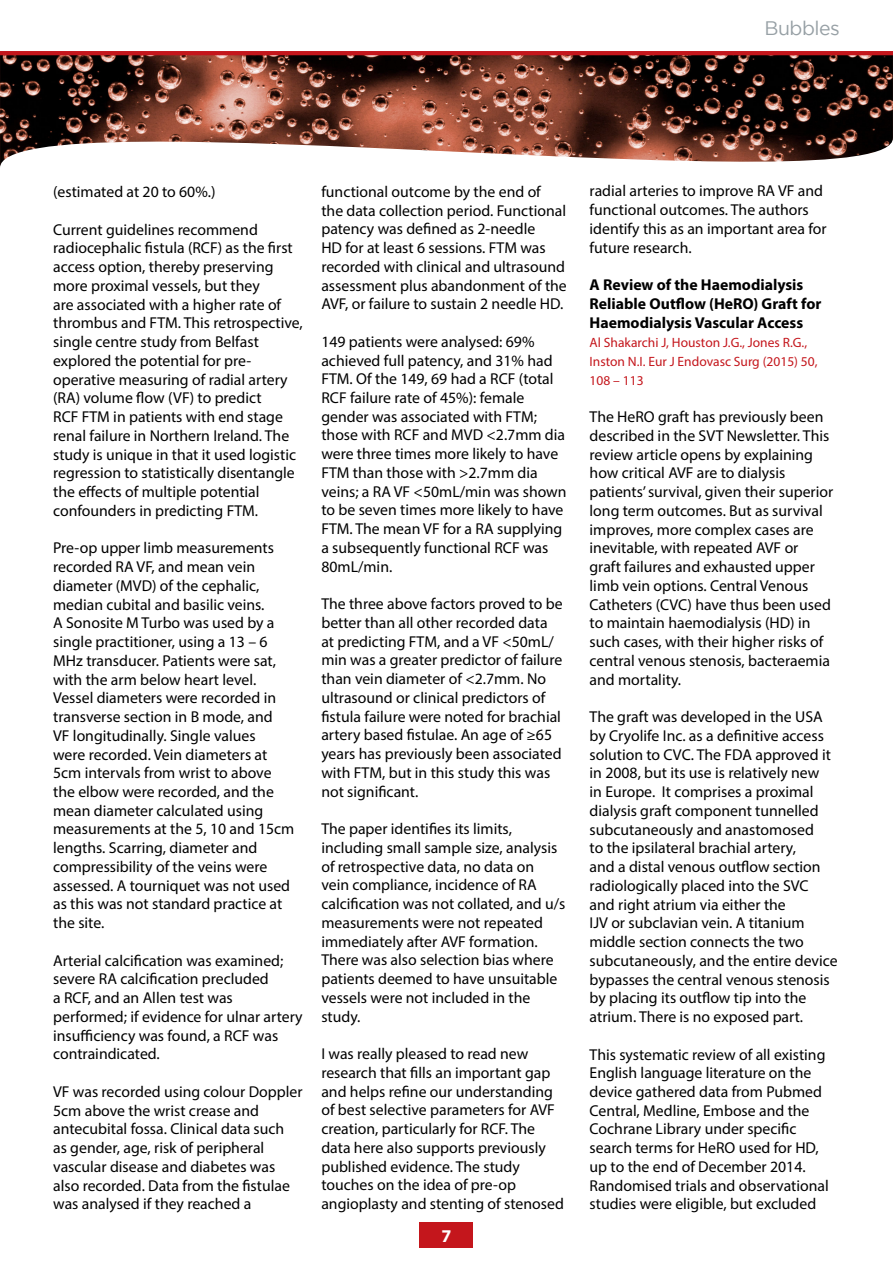
<style>
.page{position:relative;width:893px;height:1263px;background:#fff}
.page>*{position:absolute;margin:0;border:0;box-sizing:border-box;transform-origin:0 0}
.t1{font:19.5px "Gotham";letter-spacing:-.025em;color:#97a0a5}
.t2{font:700 18px "Myriad Pro";color:#fff}
.t3{font:15.75px/18.8px "Myriad Pro";color:#000}
.t4{font:700 15.75px/18.8px "Myriad Pro";color:#000}
.t5{font:13.5px/18.8px "Myriad Pro";color:#c4161c}
</style>
<div class="page">
<img style="left:0;top:55px;width:893px;height:112px">
<hr style="left:0;top:51px;width:893px;height:4px;background:#c4161c">
<div style="left:420px;top:1222px;width:53px;height:26px;background:#c4161c"></div>
<p class="t1" style="left:764px;top:17px;width:77px">Bubbles</p>
<p class="t3" style="left:53px;top:182px;width:164px">(estimated at 20 to 60%.)</p>
<p class="t3" style="left:53px;top:220px;width:251px">Current guidelines recommend radiocephalic fistula (RCF) as the first access option, thereby preserving more proximal vessels, but they<br>are associated with a higher rate of thrombus and FTM. This retrospective, single centre study from Belfast explored the potential for pre&shy;operative measuring of radial artery (RA) volume flow (VF) to predict<br>RCF FTM in patients with end stage renal failure in Northern Ireland. The study is unique in that it used logistic regression to statistically disentangle the effects of multiple potential confounders in predicting FTM.</p>
<p class="t3" style="left:53px;top:538px;width:243px">Pre-op upper limb measurements recorded RA VF, and mean vein diameter (MVD) of the cephalic, median cubital and basilic veins.<br>A Sonosite M Turbo was used by a single practitioner, using a 13 – 6<br>MHz transducer. Patients were sat, with the arm below heart level.<br>Vessel diameters were recorded in transverse section in B mode, and<br>VF longitudinally. Single values<br>were recorded. Vein diameters at<br>5cm intervals from wrist to above the elbow were recorded, and the mean diameter calculated using measurements at the 5, 10 and 15cm lengths. Scarring, diameter and compressibility of the veins were assessed. A tourniquet was not used as this was not standard practice at the site.</p>
<p class="t3" style="left:53px;top:951px;width:251px">Arterial calcification was examined; severe RA calcification precluded<br>a RCF, and an Allen test was performed; if evidence for ulnar artery insufficiency was found, a RCF was contraindicated.</p>
<p class="t3" style="left:53px;top:1082px;width:251px">VF was recorded using colour Doppler 5cm above the wrist crease and antecubital fossa. Clinical data such<br>as gender, age, risk of peripheral vascular disease and diabetes was also recorded. Data from the fistulae was analysed if they reached a</p>
<p class="t3" style="left:321px;top:182px;width:247px">functional outcome by the end of<br>the data collection period. Functional patency was defined as 2-needle<br>HD for at least 6 sessions. FTM was recorded with clinical and ultrasound assessment plus abandonment of the AVF, or failure to sustain 2 needle HD.</p>
<p class="t3" style="left:321px;top:332px;width:247px">149 patients were analysed: 69% achieved full patency, and 31% had<br>FTM. Of the 149, 69 had a RCF (total<br>RCF failure rate of 45%): female gender was associated with FTM; those with RCF and MVD &lt;2.7mm dia were three times more likely to have<br>FTM than those with &gt;2.7mm dia veins; a RA VF &lt;50mL/min was shown to be seven times more likely to have<br>FTM. The mean VF for a RA supplying a subsequently functional RCF was<br>80mL/min.</p>
<p class="t3" style="left:321px;top:594px;width:243px">The three above factors proved to be better than all other recorded data at predicting FTM, and a VF &lt;50mL/ min was a greater predictor of failure than vein diameter of &lt;2.7mm. No ultrasound or clinical predictors of fistula failure were noted for brachial artery based fistulae. An age of ≥65 years has previously been associated with FTM, but in this study this was not significant.</p>
<p class="t3" style="left:321px;top:819px;width:245px">The paper identifies its limits, including small sample size, analysis of retrospective data, no data on vein compliance, incidence of RA calcification was not collated, and u/s measurements were not repeated immediately after AVF formation.<br>There was also selection bias where patients deemed to have unsuitable vessels were not included in the study.</p>
<p class="t3" style="left:321px;top:1044px;width:244px">I was really pleased to read new research that fills an important gap and helps refine our understanding of best selective parameters for AVF creation, particularly for RCF. The data here also supports previously published evidence. The study touches on the idea of pre-op angioplasty and stenting of stenosed</p>
<p class="t2" style="left:441px;top:1224px;width:11px">7</p>
<p class="t3" style="left:590px;top:182px;width:239px">radial arteries to improve RA VF and functional outcomes. The authors identify this as an important area for future research.</p>
<p class="t4" style="left:590px;top:275px;width:233px">A Review of the Haemodialysis<br>Reliable Outflow (HeRO) Graft for<br>Haemodialysis Vascular Access</p>
<p class="t5" style="left:590px;top:333px;width:229px">Al Shakarchi J, Houston J.G., Jones R.G.,<br>Inston N.I. Eur J Endovasc Surg (2015) 50,<br>108 – 113</p>
<p class="t3" style="left:590px;top:407px;width:245px">The HeRO graft has previously been described in the SVT Newsletter. This review article opens by explaining how critical AVF are to dialysis patients’ survival, given their superior long term outcomes. But as survival improves, more complex cases are inevitable, with repeated AVF or graft failures and exhausted upper limb vein options. Central Venous Catheters (CVC) have thus been used to maintain haemodialysis (HD) in such cases, with their higher risks of central venous stenosis, bacteraemia and mortality.</p>
<p class="t3" style="left:590px;top:707px;width:250px">The graft was developed in the USA by Cryolife Inc. as a definitive access solution to CVC. The FDA approved it in 2008, but its use is relatively new<br>in Europe. It comprises a proximal dialysis graft component tunnelled subcutaneously and anastomosed<br>to the ipsilateral brachial artery,<br>and a distal venous outflow section radiologically placed into the SVC and right atrium via either the<br>IJV or subclavian vein. A titanium middle section connects the two subcutaneously, and the entire device bypasses the central venous stenosis by placing its outflow tip into the atrium. There is no exposed part.</p>
<p class="t3" style="left:590px;top:1044px;width:241px">This systematic review of all existing English language literature on the device gathered data from Pubmed Central, Medline, Embose and the Cochrane Library under specific search terms for HeRO used for HD, up to the end of December 2014.<br>Randomised trials and observational studies were eligible, but excluded</p>
</div>
